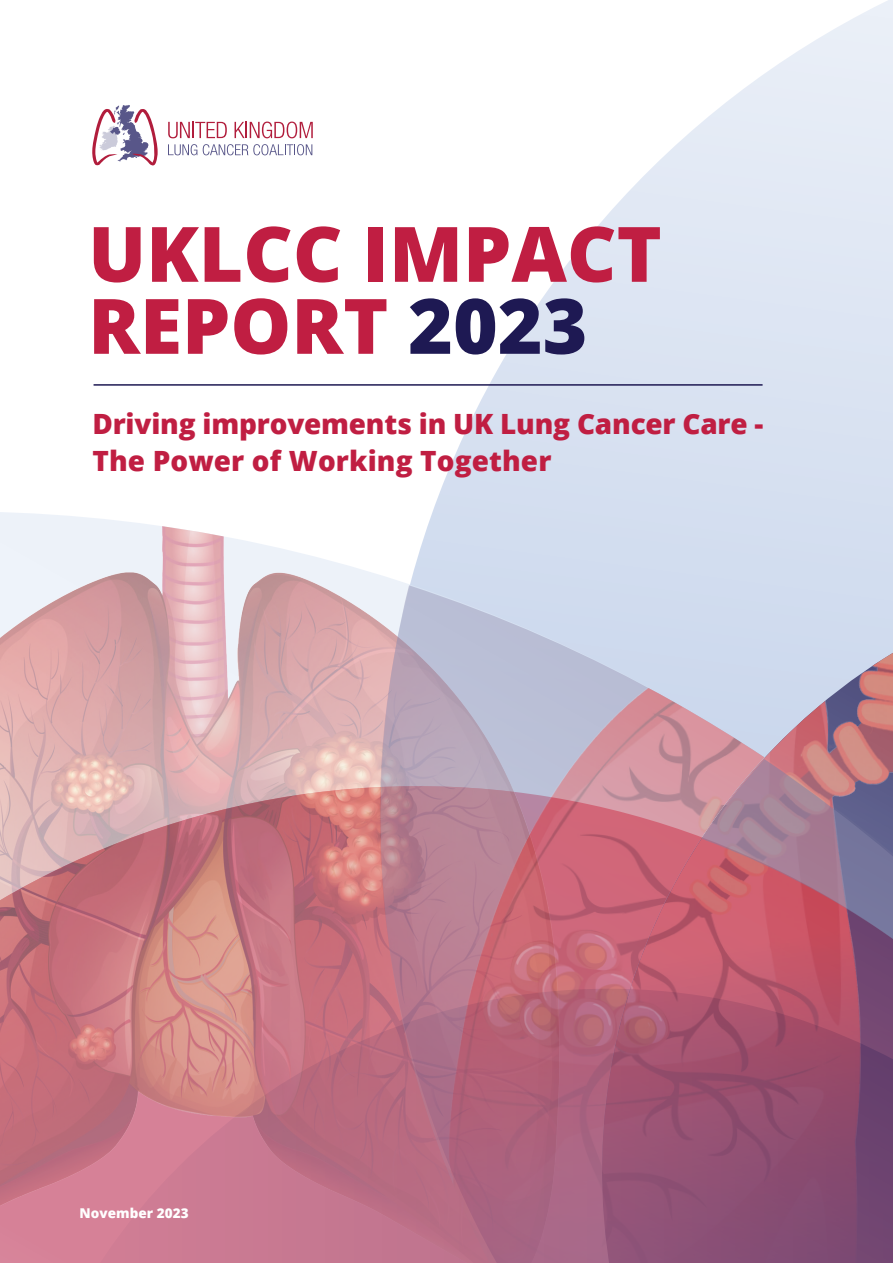
<style>
.page{position:relative;width:893px;height:1263px;background:#fff}
.page>*{position:absolute;margin:0;border:0;box-sizing:border-box;transform-origin:0 0}
.t1{font:800 76.5px/72px "Open Sans";color:#c01e42}
.t2{font:800 27.9px/37.5px "Open Sans";letter-spacing:-.005em;color:#c01e42}
.t3{font:800 13.5px "Open Sans";letter-spacing:.005em;color:#fff}
.s1{color:#1e1953}
</style>
<div class="page">
<svg style="left:250px;top:0;width:643px;height:304px"></svg>
<svg style="left:93px;top:304px;width:800px;height:207px"></svg>
<img style="left:0;top:511px;width:516px;height:159px">
<img style="left:0;top:670px;width:316px;height:319px">
<svg style="left:0;top:989px;width:316px;height:274px;background:#cb7b89"></svg>
<div style="left:516px;top:477px;width:377px;height:108px;background:#d3deef"></div>
<img style="left:316px;top:585px;width:577px;height:678px">
<svg style="left:168px;top:122px;width:59px;height:16px"></svg>
<svg style="left:235px;top:122px;width:78px;height:16px"></svg>
<svg style="left:168px;top:144px;width:29px;height:11px"></svg>
<svg style="left:203px;top:144px;width:109px;height:11px"></svg>
<svg style="left:92px;top:105px;width:66px;height:60px"></svg>
<hr style="left:94px;top:384px;width:669px;height:2px;background:#1e1953">
<svg style="left:702px;top:759px;width:191px;height:504px;background:#9b5a77"></svg>
<h1 class="t1" style="left:88px;top:214px;width:575px">UKLCC IMPACT<br>REPORT <span class="s1">2023</span></h1>
<p class="t2" style="left:92px;top:403px;width:672px">Driving improvements in UK Lung Cancer Care -<br>The Power of Working Together</p>
<p class="t3" style="left:79px;top:1203px;width:111px">November 2023</p>
</div>
